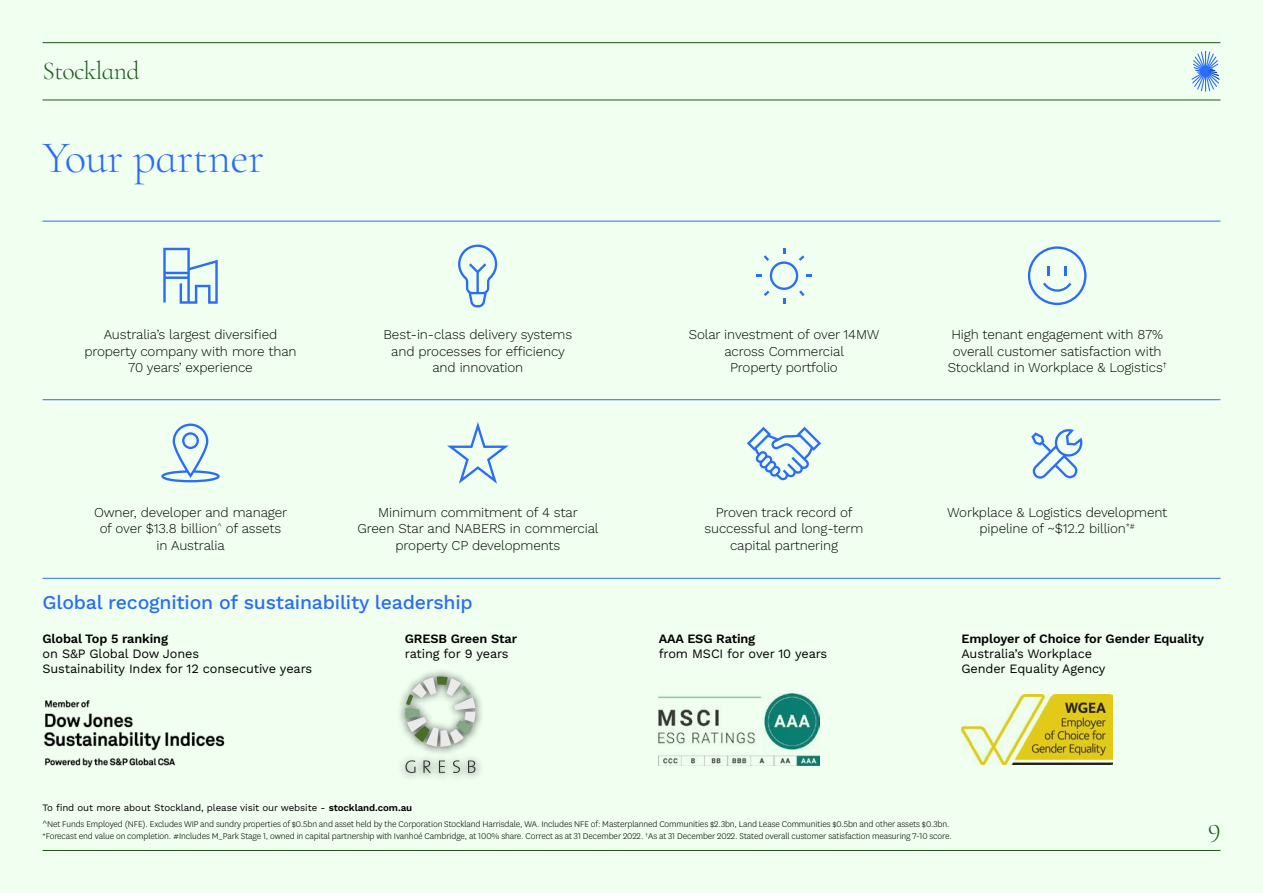
<style>
.page{position:relative;width:1263px;height:893px;background:#f0fff0}
.page>*{position:absolute;margin:0;border:0;box-sizing:border-box;transform-origin:0 0}
.t1{font:300 45px "Cormorant Infant";letter-spacing:-.01em;color:#2a6df6}
.t2{font:300 27px "Cormorant Infant";color:#1f551d}
.t3{font:300 25.8px "Cormorant Infant";letter-spacing:-.025em;color:#1f551d}
.t4{font:500 19.5px "Work Sans";letter-spacing:-.01em;color:#2a6df6}
.t5{font:300 13.5px/16.2px "Work Sans";letter-spacing:-.01em;color:#000;text-align:center}
.t6{font:12.75px/15.3px "Work Sans";letter-spacing:-.01em;color:#000}
.t7{font:600 12.75px "Work Sans";letter-spacing:-.01em;color:#000}
.t8{font:9.75px/11.7px "National Light PL";letter-spacing:-.01em;color:#000}
.t9{font:9.75px "Work Sans";letter-spacing:-.01em;color:#000}
.s1{font-weight:600}
</style>
<div class="page">
<hr style="left:43px;top:42px;width:1177px;height:1px;background:#1f551d">
<hr style="left:43px;top:100px;width:1177px;height:1px;background:#1f551d">
<svg style="left:1192px;top:51px;width:27px;height:41px"></svg>
<svg style="left:1031px;top:429px;width:52px;height:50px"></svg>
<svg style="left:747px;top:427px;width:74px;height:53px"></svg>
<svg style="left:447px;top:422px;width:62px;height:62px"></svg>
<svg style="left:161px;top:424px;width:59px;height:58px"></svg>
<svg style="left:163px;top:248px;width:55px;height:56px"></svg>
<svg style="left:756px;top:248px;width:56px;height:55px"></svg>
<svg style="left:1028px;top:246px;width:58px;height:59px"></svg>
<hr style="left:43px;top:221px;width:1177px;height:1px;background:#2a6df6">
<hr style="left:43px;top:399px;width:1177px;height:1px;background:#2a6df6">
<hr style="left:43px;top:578px;width:1177px;height:1px;background:#2a6df6">
<svg style="left:458px;top:244px;width:40px;height:63px"></svg>
<img style="left:961px;top:695px;width:151px;height:69px">
<div style="left:396px;top:668px;width:88px;height:114px;background:#000;opacity:.75"></div>
<svg style="left:405px;top:676px;width:70px;height:71px"></svg>
<svg style="left:405px;top:760px;width:10px;height:13px"></svg>
<svg style="left:423px;top:760px;width:8px;height:13px"></svg>
<svg style="left:439px;top:760px;width:6px;height:13px"></svg>
<svg style="left:453px;top:760px;width:7px;height:13px"></svg>
<svg style="left:468px;top:760px;width:7px;height:13px"></svg>
<img style="left:659px;top:694px;width:161px;height:71px">
<img style="left:43px;top:700px;width:182px;height:68px">
<hr style="left:43px;top:850px;width:1177px;height:1px;background:#1f551d">
<h3 class="t3" style="left:43px;top:56px;width:99px">Stockland</h3>
<h1 class="t1" style="left:43px;top:130px;width:223px">Your partner</h1>
<p class="t5" style="left:84px;top:326px;width:214px">Australia’s largest diversified property company with more than<br>70 years’ experience</p>
<p class="t5" style="left:384px;top:326px;width:190px">Best-in-class delivery systems and processes for efficiency and innovation</p>
<p class="t5" style="left:689px;top:326px;width:192px">Solar investment of over 14MW across Commercial<br>Property portfolio</p>
<p class="t5" style="left:948px;top:326px;width:220px">High tenant engagement with 87% overall customer satisfaction with<br>Stockland in Workplace &amp; Logistics<sup>†</sup></p>
<p class="t5" style="left:94px;top:504px;width:194px">Owner, developer and manager of over $13.8 billion<sup>^</sup> of assets in Australia</p>
<p class="t5" style="left:358px;top:504px;width:243px">Minimum commitment of 4 star<br>Green Star and NABERS in commercial property CP developments</p>
<p class="t5" style="left:704px;top:504px;width:160px">Proven track record of successful and long-term capital partnering</p>
<p class="t5" style="left:947px;top:504px;width:222px">Workplace &amp; Logistics development pipeline of ~$12.2 billion<sup>*#</sup></p>
<h3 class="t4" style="left:43px;top:588px;width:432px">Global recognition of sustainability leadership</h3>
<p class="t7" style="left:43px;top:629px;width:127px">Global Top 5 ranking</p>
<p class="t6" style="left:43px;top:645px;width:271px">on S&amp;P Global Dow Jones<br>Sustainability Index for 12 consecutive years</p>
<p class="t7" style="left:405px;top:629px;width:114px">GRESB Green Star</p>
<p class="t6" style="left:405px;top:645px;width:105px">rating for 9 years</p>
<p class="t7" style="left:659px;top:629px;width:98px">AAA ESG Rating</p>
<p class="t6" style="left:659px;top:645px;width:170px">from MSCI for over 10 years</p>
<p class="t7" style="left:961px;top:629px;width:244px">Employer of Choice for Gender Equality</p>
<p class="t6" style="left:961px;top:645px;width:146px">Australia’s Workplace<br>Gender Equality Agency</p>
<p class="t9" style="left:43px;top:801px;width:371px">To find out more about Stockland, please visit our website - <span class="s1">stockland.com.au</span></p>
<p class="t8" style="left:43px;top:818px;width:911px">^Net Funds Employed (NFE). Excludes WIP and sundry properties of $0.5bn and asset held by the Corporation Stockland Harrisdale, WA. Includes NFE of: Masterplanned Communities $2.3bn, Land Lease Communities $0.5bn and other assets $0.3bn. *Forecast end value on completion. #Includes M_Park Stage 1, owned in capital partnership with Ivanhoé Cambridge, at 100% share. Correct as at 31 December 2022. <sup>†</sup>As at 31 December 2022. Stated overall customer satisfaction measuring 7-10 score.</p>
<h2 class="t2" style="left:1208px;top:817px;width:15px">9</h2>
</div>
